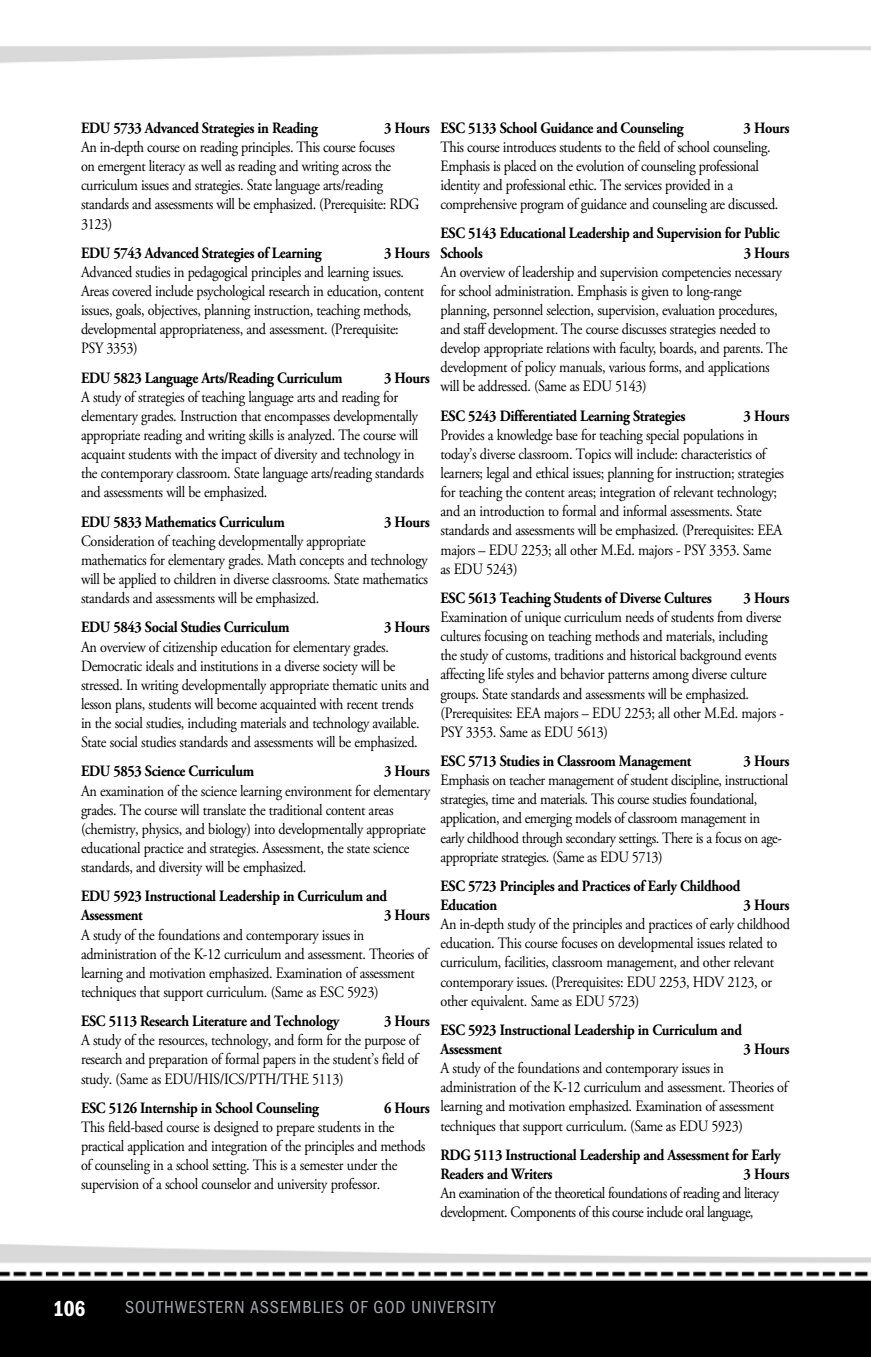
<style>
.page{position:relative;width:871px;height:1357px;background:#fff}
.page>*{position:absolute;margin:0;border:0;box-sizing:border-box;transform-origin:0 0}
.t1{font:22.5px "Franklin Gothic URW Con Dem";color:#fff;scale:.95 1}
.t2{font:18px "Franklin Gothic URW Con Boo";letter-spacing:.05em;color:#a7a9ac}
.t3{font:15.75px/19.1px "Adobe Garamond Pro";letter-spacing:-.025em;color:#000;scale:.9 1}
.t4{font:700 15.75px/19.1px "Adobe Garamond Pro";letter-spacing:-.025em;color:#000;scale:.9 1}
.t5{font:15.75px/19.1px "Adobe Garamond Pro";letter-spacing:-.045em;color:#000;scale:.9 1}
</style>
<div class="page">
<img style="left:0;top:46px;width:871px;height:1311px">
<p class="t4" style="left:81px;top:119px;width:265px">EDU 5733 Advanced Strategies in Reading</p>
<p class="t4" style="left:384px;top:119px;width:52px">3 Hours</p>
<p class="t3" style="left:81px;top:138px;width:377px">An in-depth course on reading principles. This course focuses<br>on emergent literacy as well as reading and writing across the curriculum issues and strategies. State language arts/reading standards and assessments will be emphasized. (Prerequisite: RDG 3123)</p>
<p class="t4" style="left:81px;top:244px;width:269px">EDU 5743 Advanced Strategies of Learning</p>
<p class="t4" style="left:384px;top:244px;width:52px">3 Hours</p>
<p class="t3" style="left:81px;top:263px;width:383px">Advanced studies in pedagogical principles and learning issues.<br>Areas covered include psychological research in education, content issues, goals, objectives, planning instruction, teaching methods, developmental appropriateness, and assessment. (Prerequisite:<br>PSY 3353)</p>
<p class="t4" style="left:81px;top:368px;width:292px">EDU 5823 Language Arts/Reading Curriculum</p>
<p class="t4" style="left:384px;top:368px;width:52px">3 Hours</p>
<p class="t3" style="left:81px;top:388px;width:382px">A study of strategies of teaching language arts and reading for elementary grades. Instruction that encompasses developmentally appropriate reading and writing skills is analyzed. The course will acquaint students with the impact of diversity and technology in the contemporary classroom. State language arts/reading standards and assessments will be emphasized.</p>
<p class="t4" style="left:81px;top:512px;width:228px">EDU 5833 Mathematics Curriculum</p>
<p class="t4" style="left:384px;top:512px;width:52px">3 Hours</p>
<p class="t3" style="left:81px;top:532px;width:387px">Consideration of teaching developmentally appropriate mathematics for elementary grades. Math concepts and technology will be applied to children in diverse classrooms. State mathematics standards and assessments will be emphasized.</p>
<p class="t4" style="left:81px;top:618px;width:233px">EDU 5843 Social Studies Curriculum</p>
<p class="t4" style="left:384px;top:618px;width:52px">3 Hours</p>
<p class="t3" style="left:81px;top:637px;width:389px">An overview of citizenship education for elementary grades.<br>Democratic ideals and institutions in a diverse society will be stressed. In writing developmentally appropriate thematic units and lesson plans, students will become acquainted with recent trends<br>in the social studies, including materials and technology available.<br>State social studies standards and assessments will be emphasized.</p>
<p class="t4" style="left:81px;top:762px;width:194px">EDU 5853 Science Curriculum</p>
<p class="t4" style="left:384px;top:762px;width:52px">3 Hours</p>
<p class="t3" style="left:81px;top:781px;width:390px">An examination of the science learning environment for elementary grades. The course will translate the traditional content areas (chemistry, physics, and biology) into developmentally appropriate educational practice and strategies. Assessment, the state science standards, and diversity will be emphasized.</p>
<p class="t4" style="left:81px;top:887px;width:342px">EDU 5923 Instructional Leadership in Curriculum and<br>Assessment</p>
<p class="t4" style="left:384px;top:906px;width:52px">3 Hours</p>
<p class="t3" style="left:81px;top:925px;width:387px">A study of the foundations and contemporary issues in administration of the K-12 curriculum and assessment. Theories of learning and motivation emphasized. Examination of assessment techniques that support curriculum. (Same as ESC 5923)</p>
<p class="t4" style="left:81px;top:1012px;width:289px">ESC 5113 Research Literature and Technology</p>
<p class="t4" style="left:384px;top:1012px;width:52px">3 Hours</p>
<p class="t3" style="left:81px;top:1031px;width:378px;text-align:justify">A study of the resources, technology, and form for the purpose of research and preparation of formal papers in the student’s field of study. (Same as EDU/HIS/ICS/PTH/THE 5113)</p>
<p class="t4" style="left:81px;top:1098px;width:266px">ESC 5126 Internship in School Counseling</p>
<p class="t4" style="left:384px;top:1098px;width:52px">6 Hours</p>
<p class="t3" style="left:81px;top:1118px;width:384px">This field-based course is designed to prepare students in the practical application and integration of the principles and methods of counseling in a school setting. This is a semester under the supervision of a school counselor and university professor.</p>
<p class="t4" style="left:440px;top:118px;width:272px">ESC 5133 School Guidance and Counseling</p>
<p class="t4" style="left:743px;top:118px;width:52px">3 Hours</p>
<p class="t3" style="left:440px;top:138px;width:377px">This course introduces students to the field of school counseling.<br>Emphasis is placed on the evolution of counseling professional identity and professional ethic. The services provided in a comprehensive program of guidance and counseling are discussed.</p>
<p class="t4" style="left:440px;top:224px;width:378px">ESC 5143 Educational Leadership and Supervision for Public<br>Schools</p>
<p class="t4" style="left:744px;top:243px;width:52px">3 Hours</p>
<p class="t3" style="left:440px;top:263px;width:387px">An overview of leadership and supervision competencies necessary for school administration. Emphasis is given to long-range planning, personnel selection, supervision, evaluation procedures, and staff development. The course discusses strategies needed to develop appropriate relations with faculty, boards, and parents. The development of policy manuals, various forms, and applications will be addressed. (Same as EDU 5143)</p>
<p class="t4" style="left:440px;top:406px;width:274px">ESC 5243 Differentiated Learning Strategies</p>
<p class="t4" style="left:743px;top:406px;width:52px">3 Hours</p>
<p class="t3" style="left:440px;top:426px;width:383px">Provides a knowledge base for teaching special populations in today’s diverse classroom. Topics will include: characteristics of learners; legal and ethical issues; planning for instruction; strategies for teaching the content areas; integration of relevant technology; and an introduction to formal and informal assessments. State standards and assessments will be emphasized. (Prerequisites: EEA majors – EDU 2253; all other M.Ed. majors - PSY 3353. Same as EDU 5243)</p>
<p class="t4" style="left:440px;top:589px;width:303px">ESC 5613 Teaching Students of Diverse Cultures</p>
<p class="t4" style="left:743px;top:589px;width:52px">3 Hours</p>
<p class="t3" style="left:440px;top:608px;width:383px">Examination of unique curriculum needs of students from diverse cultures focusing on teaching methods and materials, including the study of customs, traditions and historical background events affecting life styles and behavior patterns among diverse culture groups. State standards and assessments will be emphasized. (Prerequisites: EEA majors – EDU 2253; all other M.Ed. majors - PSY 3353. Same as EDU 5613)</p>
<p class="t4" style="left:440px;top:752px;width:280px">ESC 5713 Studies in Classroom Management</p>
<p class="t4" style="left:743px;top:752px;width:52px">3 Hours</p>
<p class="t3" style="left:440px;top:771px;width:388px">Emphasis on teacher management of student discipline, instructional strategies, time and materials. This course studies foundational, application, and emerging models of classroom management in<br>early childhood through secondary settings. There is a focus on age&shy;appropriate strategies. (Same as EDU 5713)</p>
<p class="t4" style="left:440px;top:877px;width:335px">ESC 5723 Principles and Practices of Early Childhood<br>Education</p>
<p class="t4" style="left:743px;top:896px;width:52px">3 Hours</p>
<p class="t3" style="left:440px;top:915px;width:390px">An in-depth study of the principles and practices of early childhood education. This course focuses on developmental issues related to curriculum, facilities, classroom management, and other relevant contemporary issues. (Prerequisites: EDU 2253, HDV 2123, or other equivalent. Same as EDU 5723)</p>
<p class="t4" style="left:440px;top:1021px;width:336px">ESC 5923 Instructional Leadership in Curriculum and<br>Assessment</p>
<p class="t4" style="left:743px;top:1040px;width:52px">3 Hours</p>
<p class="t3" style="left:440px;top:1059px;width:387px">A study of the foundations and contemporary issues in administration of the K-12 curriculum and assessment. Theories of learning and motivation emphasized. Examination of assessment techniques that support curriculum. (Same as EDU 5923)</p>
<p class="t4" style="left:440px;top:1145px;width:379px">RDG 5113 Instructional Leadership and Assessment for Early<br>Readers and Writers</p>
<p class="t4" style="left:743px;top:1164px;width:52px">3 Hours</p>
<p class="t5" style="left:440px;top:1184px;width:377px">An examination of the theoretical foundations of reading and literacy development. Components of this course include oral language,</p>
<h1 class="t1" style="left:53px;top:1293px;width:36px">106</h1>
<p class="t2" style="left:125px;top:1296px;width:372px">SOUTHWESTERN ASSEMBLIES OF GOD UNIVERSITY</p>
</div>
